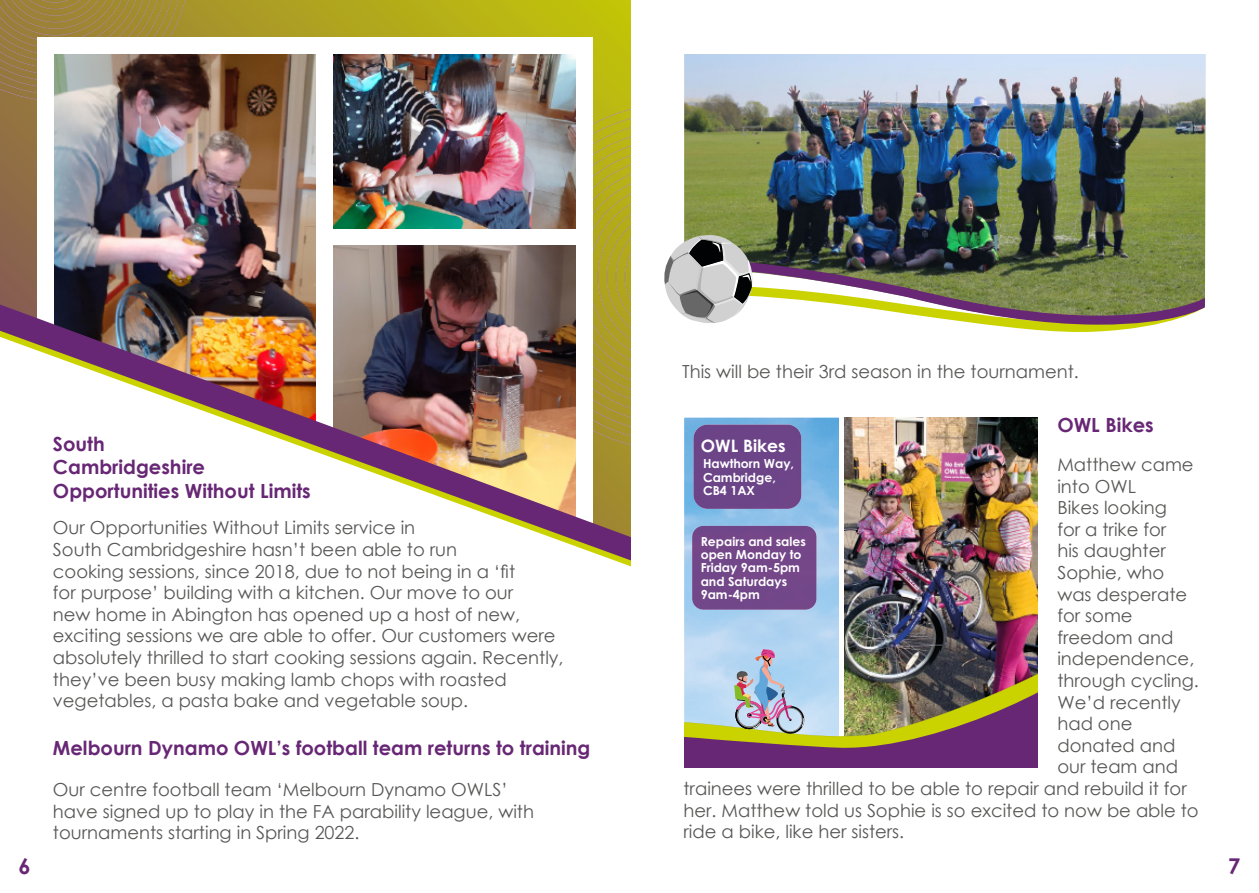
<style>
.page{position:relative;width:1259px;height:893px;background:#fff}
.page>*{position:absolute;margin:0;border:0;box-sizing:border-box;transform-origin:0 0}
.t1{font:700 21.75px "Century Gothic";color:#682775}
.t2{font:700 19.5px/23.4px "Century Gothic";color:#682775}
.t3{font:18px/21.6px "Century Gothic";color:#575756}
.t4{font:700 17.1px "Century Gothic";color:#fff}
.t5{font:700 12.45px/13.4px "Century Gothic";color:#fff}
</style>
<div class="page">
<svg style="left:0;top:0;width:631px;height:304px;background:#aa9b25"></svg>
<svg style="left:593px;top:122px;width:38px;height:182px;background:#b3aa22"></svg>
<svg style="left:0;top:0;width:185px;height:101px;background:#9d833d"></svg>
<div style="left:37px;top:37px;width:556px;height:496px;background:#fff"></div>
<img style="left:54px;top:55px;width:262px;height:249px">
<img style="left:333px;top:246px;width:242px;height:58px">
<img style="left:333px;top:55px;width:242px;height:173px">
<img style="left:0;top:304px;width:631px;height:27px">
<img style="left:0;top:331px;width:631px;height:236px">
<img style="left:684px;top:54px;width:521px;height:181px">
<img style="left:684px;top:418px;width:154px;height:143px">
<img style="left:844px;top:418px;width:193px;height:143px">
<img style="left:684px;top:561px;width:353px;height:206px">
<img style="left:733px;top:649px;width:72px;height:85px">
<div style="left:692px;top:526px;width:124px;height:84px;background:#734789"></div>
<div style="left:693px;top:425px;width:108px;height:84px;background:#6c4488"></div>
<img style="left:664px;top:235px;width:541px;height:97px">
<p class="t1" style="left:19px;top:850px;width:14px">6</p>
<p class="t2" style="left:53px;top:431px;width:259px">South<br>Cambridgeshire<br>Opportunities Without Limits</p>
<p class="t3" style="left:53px;top:517px;width:512px">Our Opportunities Without Limits service in<br>South Cambridgeshire hasn’t been able to run<br>cooking sessions, since 2018, due to not being in a ‘fit<br>for purpose’ building with a kitchen. Our move to our<br>new home in Abington has opened up a host of new, exciting sessions we are able to offer. Our customers were absolutely thrilled to start cooking sessions again. Recently, they’ve been busy making lamb chops with roasted vegetables, a pasta bake and vegetable soup.</p>
<p class="t2" style="left:53px;top:735px;width:539px">Melbourn Dynamo OWL’s football team returns to training</p>
<p class="t3" style="left:53px;top:778px;width:482px">Our centre football team ‘Melbourn Dynamo OWLS’ have signed up to play in the FA parability league, with tournaments starting in Spring 2022.</p>
<p class="t3" style="left:682px;top:360px;width:398px">This will be their 3rd season in the tournament.</p>
<p class="t2" style="left:1057px;top:413px;width:98px">OWL Bikes</p>
<p class="t4" style="left:701px;top:432px;width:86px">OWL Bikes</p>
<p class="t5" style="left:703px;top:457px;width:93px">Hawthorn Way,<br>Cambridge,<br>CB4 1AX</p>
<p class="t3" style="left:1057px;top:453px;width:138px">Matthew came</p>
<p class="t3" style="left:1057px;top:475px;width:80px">into OWL</p>
<p class="t3" style="left:1057px;top:497px;width:111px">Bikes looking</p>
<p class="t3" style="left:1057px;top:518px;width:110px">for a trike for</p>
<p class="t3" style="left:1057px;top:540px;width:110px">his daughter</p>
<p class="t3" style="left:1057px;top:561px;width:109px">Sophie, who</p>
<p class="t3" style="left:1057px;top:583px;width:131px">was desperate</p>
<p class="t3" style="left:1057px;top:605px;width:77px">for some</p>
<p class="t3" style="left:1057px;top:626px;width:118px">freedom and</p>
<p class="t3" style="left:1057px;top:648px;width:138px">independence,</p>
<p class="t3" style="left:1057px;top:669px;width:143px">through cycling.</p>
<p class="t3" style="left:1057px;top:691px;width:125px">We’d recently</p>
<p class="t3" style="left:1057px;top:713px;width:77px">had one</p>
<p class="t3" style="left:1057px;top:734px;width:120px">donated and</p>
<p class="t3" style="left:1057px;top:756px;width:122px">our team and</p>
<p class="t3" style="left:683px;top:777px;width:505px">trainees were thrilled to be able to repair and rebuild it for</p>
<p class="t3" style="left:683px;top:799px;width:517px">her. Matthew told us Sophie is so excited to now be able to</p>
<p class="t3" style="left:683px;top:821px;width:222px">ride a bike, like her sisters.</p>
<p class="t5" style="left:701px;top:534px;width:107px">Repairs and sales open Monday to<br>Friday 9am-5pm and Saturdays<br>9am-4pm</p>
<p class="t1" style="left:1228px;top:850px;width:14px">7</p>
</div>
